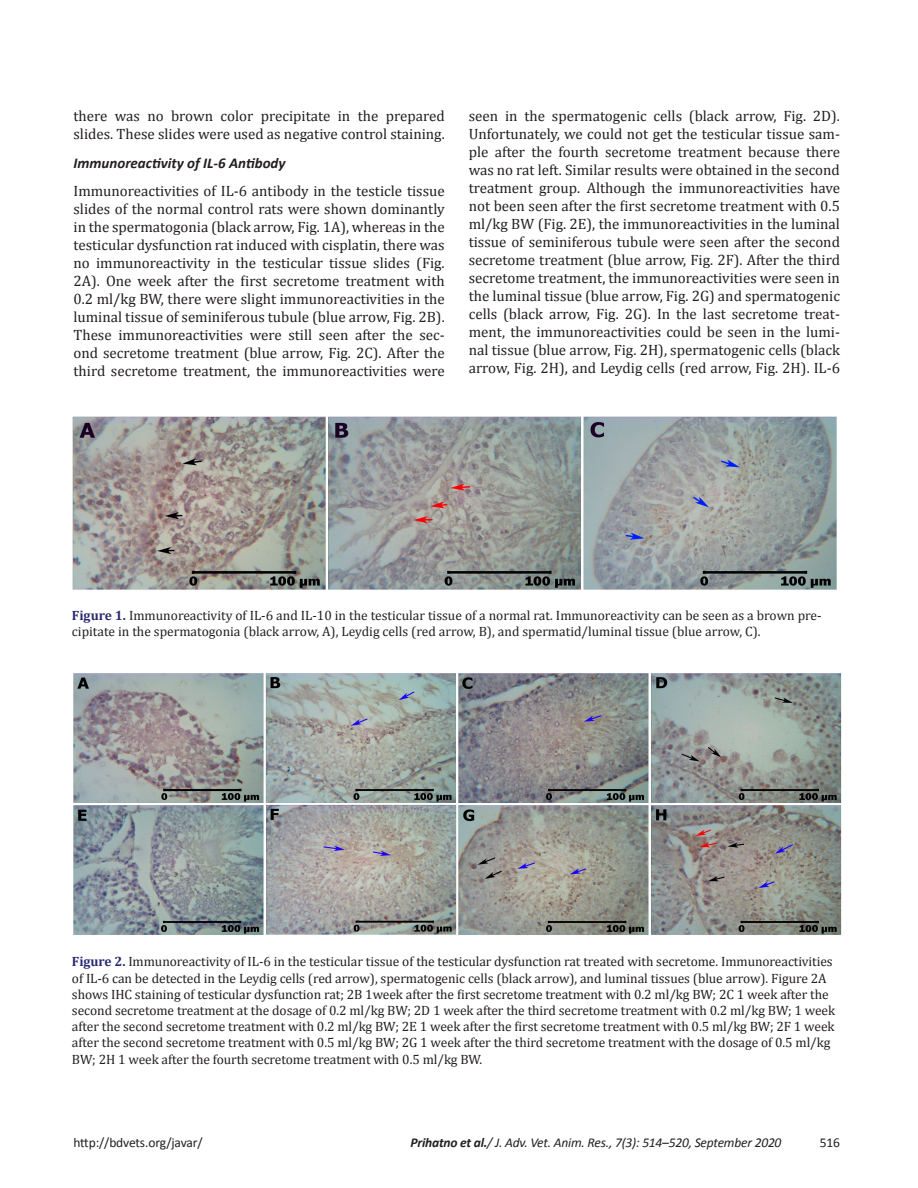
<style>
.page{position:relative;width:918px;height:1188px;background:#fff}
.page>*{position:absolute;margin:0;border:0;box-sizing:border-box;transform-origin:0 0}
.Para_1st{font:15px/18px "Cambria";color:#231f20;text-align:justify}
.Head_B{font:italic 700 15px "Calibri";color:#231f20}
.t1{font:13.5px/16.2px "Cambria";letter-spacing:-.005em;color:#231f20}
.t2{font:italic 13.5px "Calibri";letter-spacing:-.015em;color:#231f20}
.t3{font:13.5px "Calibri";letter-spacing:-.01em;color:#231f20}
.s1{font-weight:700;color:#292a73}
.s2{font-weight:700}
</style>
<div class="page">
<img style="left:72px;top:416px;width:765px;height:174px">
<img style="left:73px;top:673px;width:769px;height:262px">
<p class="Para_1st" style="left:74px;top:107px;width:373px">there was no brown color precipitate in the prepared slides. These slides were used as negative control staining.</p>
<p class="Head_B" style="left:74px;top:153px;width:214px">Immunoreactivity of IL-6 Antibody</p>
<p class="Para_1st" style="left:74px;top:182px;width:373px">Immunoreactivities of IL-6 antibody in the testicle tissue slides of the normal control rats were shown dominantly in the spermatogonia (black arrow, Fig. 1A), whereas in the testicular dysfunction rat induced with cisplatin, there was no immunoreactivity in the testicular tissue slides (Fig.<br>2A). One week after the first secretome treatment with 0.2 ml/kg BW, there were slight immunoreactivities in the luminal tissue of seminiferous tubule (blue arrow, Fig. 2B).<br>These immunoreactivities were still seen after the sec&shy;ond secretome treatment (blue arrow, Fig. 2C). After the third secretome treatment, the immunoreactivities were</p>
<p class="Para_1st" style="left:469px;top:107px;width:373px">seen in the spermatogenic cells (black arrow, Fig. 2D).<br>Unfortunately, we could not get the testicular tissue sam&shy;ple after the fourth secretome treatment because there was no rat left. Similar results were obtained in the second treatment group. Although the immunoreactivities have not been seen after the first secretome treatment with 0.5 ml/kg BW (Fig. 2E), the immunoreactivities in the luminal tissue of seminiferous tubule were seen after the second secretome treatment (blue arrow, Fig. 2F). After the third secretome treatment, the immunoreactivities were seen in the luminal tissue (blue arrow, Fig. 2G) and spermatogenic cells (black arrow, Fig. 2G). In the last secretome treat&shy;ment, the immunoreactivities could be seen in the lumi&shy;nal tissue (blue arrow, Fig. 2H), spermatogenic cells (black arrow, Fig. 2H), and Leydig cells (red arrow, Fig. 2H). IL-6</p>
<p class="t1" style="left:72px;top:607px;width:751px"><span class="s1">Figure 1.</span> Immunoreactivity of IL-6 and IL-10 in the testicular tissue of a normal rat. Immunoreactivity can be seen as a brown pre&shy;cipitate in the spermatogonia (black arrow, A), Leydig cells (red arrow, B), and spermatid/luminal tissue (blue arrow, C).</p>
<p class="t1" style="left:72px;top:954px;width:765px"><span class="s1">Figure 2.</span> Immunoreactivity of IL-6 in the testicular tissue of the testicular dysfunction rat treated with secretome. Immunoreactivities of IL-6 can be detected in the Leydig cells (red arrow), spermatogenic cells (black arrow), and luminal tissues (blue arrow). Figure 2A shows IHC staining of testicular dysfunction rat; 2B 1week after the first secretome treatment with 0.2 ml/kg BW; 2C 1 week after the second secretome treatment at the dosage of 0.2 ml/kg BW; 2D 1 week after the third secretome treatment with 0.2 ml/kg BW; 1 week after the second secretome treatment with 0.2 ml/kg BW; 2E 1 week after the first secretome treatment with 0.5 ml/kg BW; 2F 1 week after the second secretome treatment with 0.5 ml/kg BW; 2G 1 week after the third secretome treatment with the dosage of 0.5 ml/kg BW; 2H 1 week after the fourth secretome treatment with 0.5 ml/kg BW.</p>
<p class="t3" style="left:74px;top:1134px;width:131px">http://bdvets.org/javar/</p>
<p class="t2" style="left:411px;top:1134px;width:372px"><span class="s2">Prihatno et al.</span>/ J. Adv. Vet. Anim. Res., 7(3): 514–520, September 2020</p>
<p class="t3" style="left:820px;top:1134px;width:22px">516</p>
</div>
